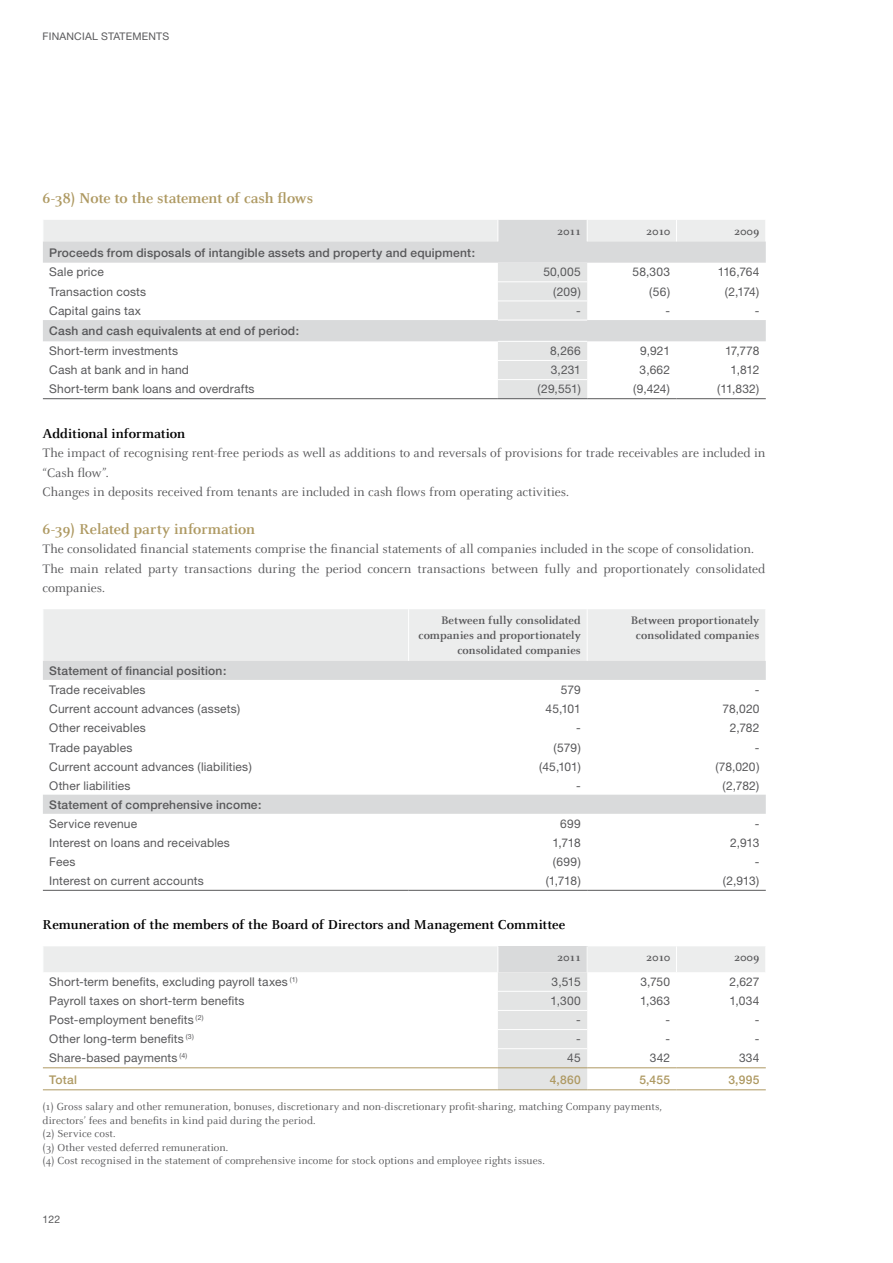
<style>
.page{position:relative;width:893px;height:1263px;background:#fff}
.page>*{position:absolute;margin:0;border:0;box-sizing:border-box;transform-origin:0 0}
.t1{font:700 15.75px "Celeste";letter-spacing:-.01em;color:#ae9962}
.t2{font:700 14.25px "Celeste";letter-spacing:-.005em;color:#000}
.t3{font:13.5px/19.5px "Celeste";letter-spacing:-.005em;color:#58585a}
.t4{font:12px "Helvetica Neue";color:#58585a}
.t5{font:500 12px "Helvetica Neue";letter-spacing:.015em;color:#58585a}
.t6{font:700 12px/15px "Celeste";color:#58585a;text-align:right}
.t7{font:500 12px "Helvetica Neue";letter-spacing:.02em;color:#ae9962}
.t8{font:11.25px/13.5px "Celeste";letter-spacing:.005em;color:#58585a}
.t9{font:10.5px "Helvetica Neue";letter-spacing:.02em;color:#58585a}
</style>
<div class="page">
<svg style="left:43px;top:241px;width:723px;height:100px"></svg>
<svg style="left:498px;top:263px;width:89px;height:135px;background:#e1e2e2"></svg>
<svg style="left:43px;top:220px;width:722px;height:21px;background:#e9eaea"></svg>
<hr style="left:43px;top:398px;width:455px;height:1px;background:#58585a">
<hr style="left:498px;top:398px;width:89px;height:1px;background:#58585a">
<hr style="left:587px;top:398px;width:89px;height:1px;background:#58585a">
<hr style="left:676px;top:398px;width:90px;height:1px;background:#58585a">
<hr style="left:498px;top:281px;width:89px;height:1px;background:#fff">
<hr style="left:498px;top:301px;width:89px;height:1px;background:#fff">
<hr style="left:498px;top:320px;width:89px;height:1px;background:#fff">
<hr style="left:498px;top:341px;width:89px;height:1px;background:#fff">
<hr style="left:498px;top:360px;width:89px;height:1px;background:#fff">
<hr style="left:498px;top:379px;width:89px;height:1px;background:#fff">
<div style="left:44px;top:609px;width:721px;height:52px;background:#eceded"></div>
<svg style="left:43px;top:661px;width:723px;height:153px"></svg>
<hr style="left:408px;top:609px;width:1px;height:52px;background:#fff">
<hr style="left:587px;top:609px;width:1px;height:52px;background:#fff">
<hr style="left:43px;top:890px;width:366px;height:1px;background:#58585a">
<hr style="left:409px;top:890px;width:178px;height:1px;background:#58585a">
<hr style="left:587px;top:890px;width:179px;height:1px;background:#58585a">
<svg style="left:43px;top:946px;width:723px;height:143px"></svg>
<hr style="left:43px;top:1067px;width:455px;height:1px;background:#ae9962">
<hr style="left:498px;top:1067px;width:89px;height:1px;background:#ae9962">
<hr style="left:587px;top:1067px;width:89px;height:1px;background:#ae9962">
<hr style="left:676px;top:1067px;width:90px;height:1px;background:#ae9962">
<hr style="left:43px;top:1089px;width:455px;height:1px;background:#ae9962">
<hr style="left:498px;top:1089px;width:89px;height:1px;background:#ae9962">
<hr style="left:587px;top:1089px;width:89px;height:1px;background:#ae9962">
<hr style="left:676px;top:1089px;width:90px;height:1px;background:#ae9962">
<hr style="left:498px;top:991px;width:89px;height:1px;background:#fff">
<hr style="left:498px;top:1010px;width:89px;height:1px;background:#fff">
<hr style="left:498px;top:1029px;width:89px;height:1px;background:#fff">
<hr style="left:498px;top:1048px;width:89px;height:1px;background:#fff">
<p class="t9" style="left:43px;top:30px;width:128px">Financial Statem ents</p>
<h1 class="t1" style="left:43px;top:190px;width:272px">6-38) Note to the statement of cash flows</h1>
<p class="t6" style="left:557px;top:224px;width:25px">2011</p>
<p class="t6" style="left:646px;top:224px;width:25px">2010</p>
<p class="t6" style="left:734px;top:224px;width:27px">2009</p>
<p class="t5" style="left:49px;top:245px;width:427px">Proceeds from disposals of intangible assets and property and equipment:</p>
<p class="t4" style="left:49px;top:265px;width:56px">Sale price</p>
<p class="t4" style="left:543px;top:265px;width:39px">50,005</p>
<p class="t4" style="left:633px;top:265px;width:39px">58,303</p>
<p class="t4" style="left:718px;top:265px;width:43px">116,764</p>
<p class="t4" style="left:49px;top:284px;width:98px">Transaction costs</p>
<p class="t4" style="left:553px;top:284px;width:29px">(209)</p>
<p class="t4" style="left:649px;top:284px;width:22px">(56)</p>
<p class="t4" style="left:725px;top:284px;width:36px">(2,174)</p>
<p class="t4" style="left:49px;top:303px;width:93px">Capital gains tax</p>
<p class="t4" style="left:576px;top:303px;width:6px">-</p>
<p class="t4" style="left:665px;top:303px;width:6px">-</p>
<p class="t4" style="left:755px;top:303px;width:6px">-</p>
<p class="t5" style="left:49px;top:324px;width:252px">Cash and cash equivalents at end of period:</p>
<p class="t4" style="left:49px;top:344px;width:130px">Short-term investments</p>
<p class="t4" style="left:550px;top:344px;width:32px">8,266</p>
<p class="t4" style="left:640px;top:344px;width:31px">9,921</p>
<p class="t4" style="left:725px;top:344px;width:36px">17,778</p>
<p class="t4" style="left:49px;top:363px;width:141px">Cash at bank and in hand</p>
<p class="t4" style="left:551px;top:363px;width:32px">3,231</p>
<p class="t4" style="left:640px;top:363px;width:32px">3,662</p>
<p class="t4" style="left:731px;top:363px;width:30px">1,812</p>
<p class="t4" style="left:49px;top:382px;width:207px">Short-term bank loans and overdrafts</p>
<p class="t4" style="left:538px;top:382px;width:45px">(29,551)</p>
<p class="t4" style="left:633px;top:382px;width:38px">(9,424)</p>
<p class="t4" style="left:717px;top:382px;width:44px">(11,832)</p>
<p class="t2" style="left:43px;top:426px;width:144px">Additional information</p>
<p class="t3" style="left:43px;top:444px;width:724px">The impact of recognising rent-free periods as well as additions to and reversals of provisions for trade receivables are included in “Cash flow”.<br>Changes in deposits received from tenants are included in cash flows from operating activities.</p>
<h1 class="t1" style="left:43px;top:520px;width:214px">6-39) Related party information</h1>
<p class="t3" style="left:43px;top:540px;width:724px">The consolidated financial statements comprise the financial statements of all companies included in the scope of consolidation.<br>The main related party transactions during the period concern transactions between fully and proportionately consolidated companies.</p>
<p class="t6" style="left:419px;top:613px;width:164px">Between fully consolidated companies and proportionately consolidated companies</p>
<p class="t6" style="left:631px;top:613px;width:130px;text-align:center">Between proportionately consolidated companies</p>
<p class="t5" style="left:49px;top:664px;width:179px">Statement of financial position:</p>
<p class="t4" style="left:49px;top:683px;width:98px">Trade receivables</p>
<p class="t4" style="left:561px;top:683px;width:21px">579</p>
<p class="t4" style="left:755px;top:683px;width:6px">-</p>
<p class="t4" style="left:49px;top:702px;width:193px">Current account advances (assets)</p>
<p class="t4" style="left:545px;top:702px;width:37px">45,101</p>
<p class="t4" style="left:722px;top:702px;width:38px">78,020</p>
<p class="t4" style="left:49px;top:721px;width:98px">Other receivables</p>
<p class="t4" style="left:576px;top:721px;width:6px">-</p>
<p class="t4" style="left:730px;top:721px;width:31px">2,782</p>
<p class="t4" style="left:49px;top:740px;width:85px">Trade payables</p>
<p class="t4" style="left:554px;top:740px;width:29px">(579)</p>
<p class="t4" style="left:755px;top:740px;width:6px">-</p>
<p class="t4" style="left:49px;top:759px;width:204px">Current account advances (liabilities)</p>
<p class="t4" style="left:539px;top:759px;width:43px">(45,101)</p>
<p class="t4" style="left:715px;top:759px;width:46px">(78,020)</p>
<p class="t4" style="left:49px;top:778px;width:83px">Other liabilities</p>
<p class="t4" style="left:576px;top:778px;width:6px">-</p>
<p class="t4" style="left:723px;top:778px;width:38px">(2,782)</p>
<p class="t5" style="left:49px;top:797px;width:214px">Statement of comprehensive income:</p>
<p class="t4" style="left:49px;top:817px;width:89px">Service revenue</p>
<p class="t4" style="left:560px;top:817px;width:22px">699</p>
<p class="t4" style="left:755px;top:817px;width:6px">-</p>
<p class="t4" style="left:49px;top:836px;width:182px">I nterest on loans and receivables</p>
<p class="t4" style="left:552px;top:836px;width:30px">1,718</p>
<p class="t4" style="left:730px;top:836px;width:31px">2,913</p>
<p class="t4" style="left:49px;top:855px;width:28px">Fees</p>
<p class="t4" style="left:553px;top:855px;width:29px">(699)</p>
<p class="t4" style="left:755px;top:855px;width:6px">-</p>
<p class="t4" style="left:49px;top:874px;width:156px">I nterest on current accounts</p>
<p class="t4" style="left:546px;top:874px;width:37px">(1,718)</p>
<p class="t4" style="left:723px;top:874px;width:38px">(2,913)</p>
<p class="t2" style="left:43px;top:917px;width:524px">Remuneration of the members of the Board of Directors and Management Committee</p>
<p class="t6" style="left:557px;top:950px;width:25px">2011</p>
<p class="t6" style="left:646px;top:950px;width:25px">2010</p>
<p class="t6" style="left:734px;top:950px;width:27px">2009</p>
<p class="t4" style="left:49px;top:974px;width:250px">Short-term benefits, excluding payroll taxes <sup>(1)</sup></p>
<p class="t4" style="left:552px;top:974px;width:31px">3,515</p>
<p class="t4" style="left:640px;top:974px;width:31px">3,750</p>
<p class="t4" style="left:729px;top:974px;width:31px">2,627</p>
<p class="t4" style="left:49px;top:993px;width:197px">Payroll taxes on short-term benefits</p>
<p class="t4" style="left:551px;top:993px;width:32px">1,300</p>
<p class="t4" style="left:640px;top:993px;width:32px">1,363</p>
<p class="t4" style="left:729px;top:993px;width:31px">1,034</p>
<p class="t4" style="left:49px;top:1013px;width:156px">Post-employment benefits <sup>(2)</sup></p>
<p class="t4" style="left:576px;top:1013px;width:6px">-</p>
<p class="t4" style="left:665px;top:1013px;width:6px">-</p>
<p class="t4" style="left:755px;top:1013px;width:6px">-</p>
<p class="t4" style="left:49px;top:1032px;width:146px">Other long-term benefits <sup>(3)</sup></p>
<p class="t4" style="left:576px;top:1032px;width:6px">-</p>
<p class="t4" style="left:665px;top:1032px;width:6px">-</p>
<p class="t4" style="left:755px;top:1032px;width:6px">-</p>
<p class="t4" style="left:49px;top:1051px;width:140px">Share-based payments <sup>(4)</sup></p>
<p class="t4" style="left:567px;top:1051px;width:15px">45</p>
<p class="t4" style="left:650px;top:1051px;width:22px">342</p>
<p class="t4" style="left:739px;top:1051px;width:22px">334</p>
<p class="t7" style="left:49px;top:1072px;width:29px">Total</p>
<p class="t7" style="left:550px;top:1072px;width:33px">4,860</p>
<p class="t7" style="left:639px;top:1072px;width:32px">5,455</p>
<p class="t7" style="left:728px;top:1072px;width:33px">3,995</p>
<p class="t8" style="left:43px;top:1100px;width:621px">(1) Gross salary and other remuneration, bonuses, discretionary and non-discretionary profit-sharing, matching Company payments, directors’ fees and benefits in kind paid during the period.<br>(2) Service cost.<br>(3) Other vested deferred remuneration.<br>(4) Cost recognised in the statement of comprehensive income for stock options and employee rights issues.</p>
<p class="t9" style="left:43px;top:1212px;width:19px">122</p>
</div>
